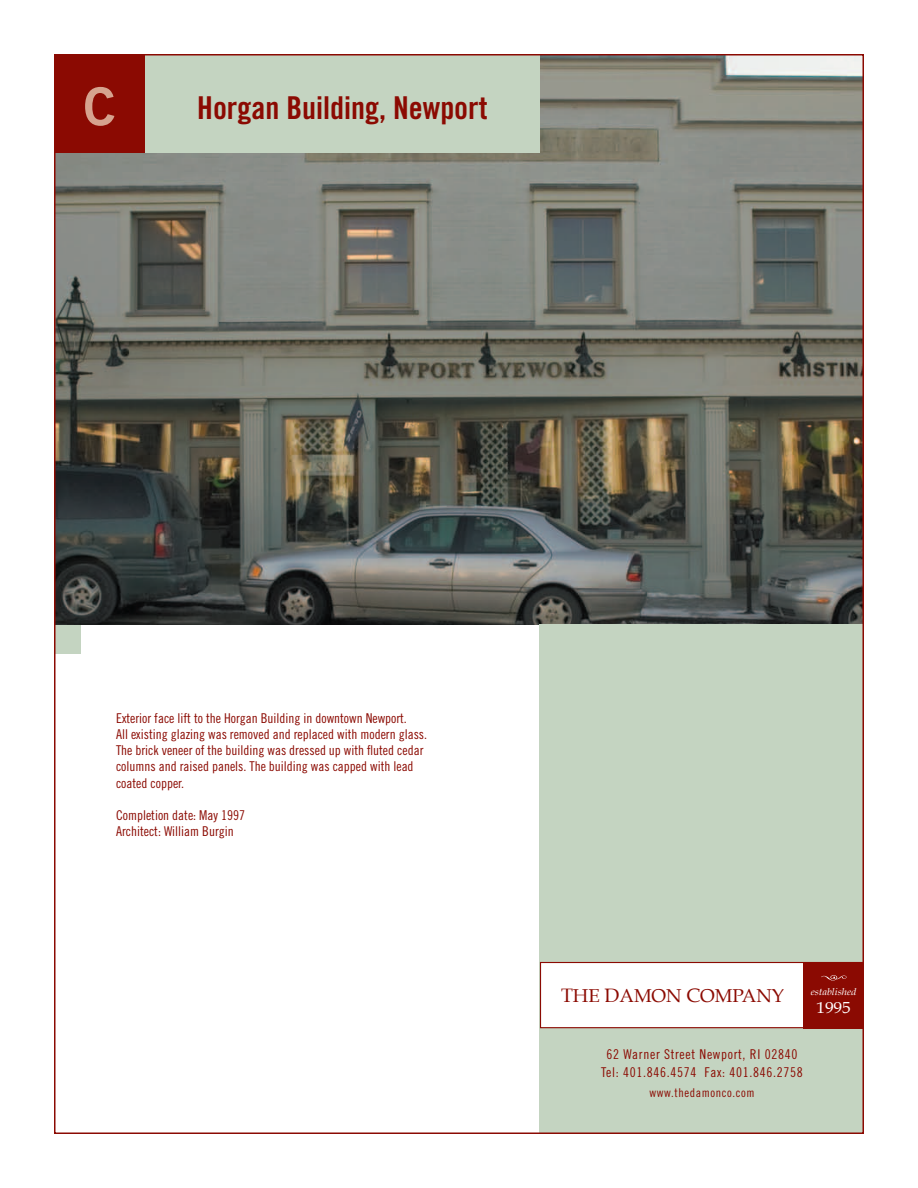
<style>
.page{position:relative;width:918px;height:1188px;background:#fff}
.page>*{position:absolute;margin:0;border:0;box-sizing:border-box;transform-origin:0 0}
.t1{font:52.5px "Trade Gothic Bold Two";color:#d6a38f}
.t2{font:31.5px "Trade Gothic Bold Cond Twenty";color:#8b0a02}
.t3{font:18.6px "Book Antiqua";color:#8b0a02}
.t4{font:15.9px "Book Antiqua";color:#fff;scale:1.07 1}
.t5{font:13.5px/16.2px "Trade Gothic Cond Eighteen";color:#8b0a02}
.t6{font:13.5px/17.9px "Trade Gothic Cond Eighteen";letter-spacing:.05em;color:#8b0a02;text-align:center}
.t7{font:12.15px "Trade Gothic Cond Eighteen";letter-spacing:.05em;color:#8b0a02}
.t8{font:italic 9.75px "Book Antiqua";color:#fff;scale:1.07 1}
.s1{font-size:19.5px}
</style>
<div class="page">
<img style="left:57px;top:57px;width:804px;height:567px">
<div style="left:540px;top:625px;width:324px;height:509px;background:#c4d4c1"></div>
<div style="left:56px;top:54px;width:484px;height:99px;background:#c4d4c1"></div>
<div style="left:55px;top:625px;width:26px;height:28px;background:#c4d4c1"></div>
<div style="left:54px;top:54px;width:91px;height:99px;background:#8b0a02"></div>
<div style="left:541px;top:963px;width:322px;height:65px;background:#fff"></div>
<div style="left:540px;top:962px;width:324px;height:66px;border:1px solid #8b0a02"></div>
<div style="left:803px;top:963px;width:61px;height:65px;background:#8b0a02"></div>
<svg style="left:821px;top:975px;width:26px;height:6px"></svg>
<h1 class="t1" style="left:84px;top:74px;width:34px">C</h1>
<h2 class="t2" style="left:197px;top:89px;width:292px">Horgan Building, Newport</h2>
<p class="t5" style="left:116px;top:710px;width:313px">Exterior face lift to the Horgan Building in downtown Newport.<br>All existing glazing was removed and replaced with modern glass.<br>The brick veneer of the building was dressed up with fluted cedar columns and raised panels. The building was capped with lead coated copper.</p>
<p class="t5" style="left:116px;top:807px;width:130px">Completion date: May 1997<br>Architect: William Burgin</p>
<h3 class="t3" style="left:561px;top:984px;width:225px"><span class="s1">T</span>HE <span class="s1">D</span>AMON <span class="s1">C</span>OMPANY</h3>
<p class="t8" style="left:811px;top:986px;width:44px">established</p>
<p class="t4" style="left:817px;top:998px;width:33px">1995</p>
<p class="t6" style="left:601px;top:1046px;width:203px">62 Warner Street Newport, RI 02840<br>Tel: 401.846.4574 Fax: 401.846.2758</p>
<p class="t7" style="left:649px;top:1086px;width:107px">www.thedamonco.com</p>
</div>
